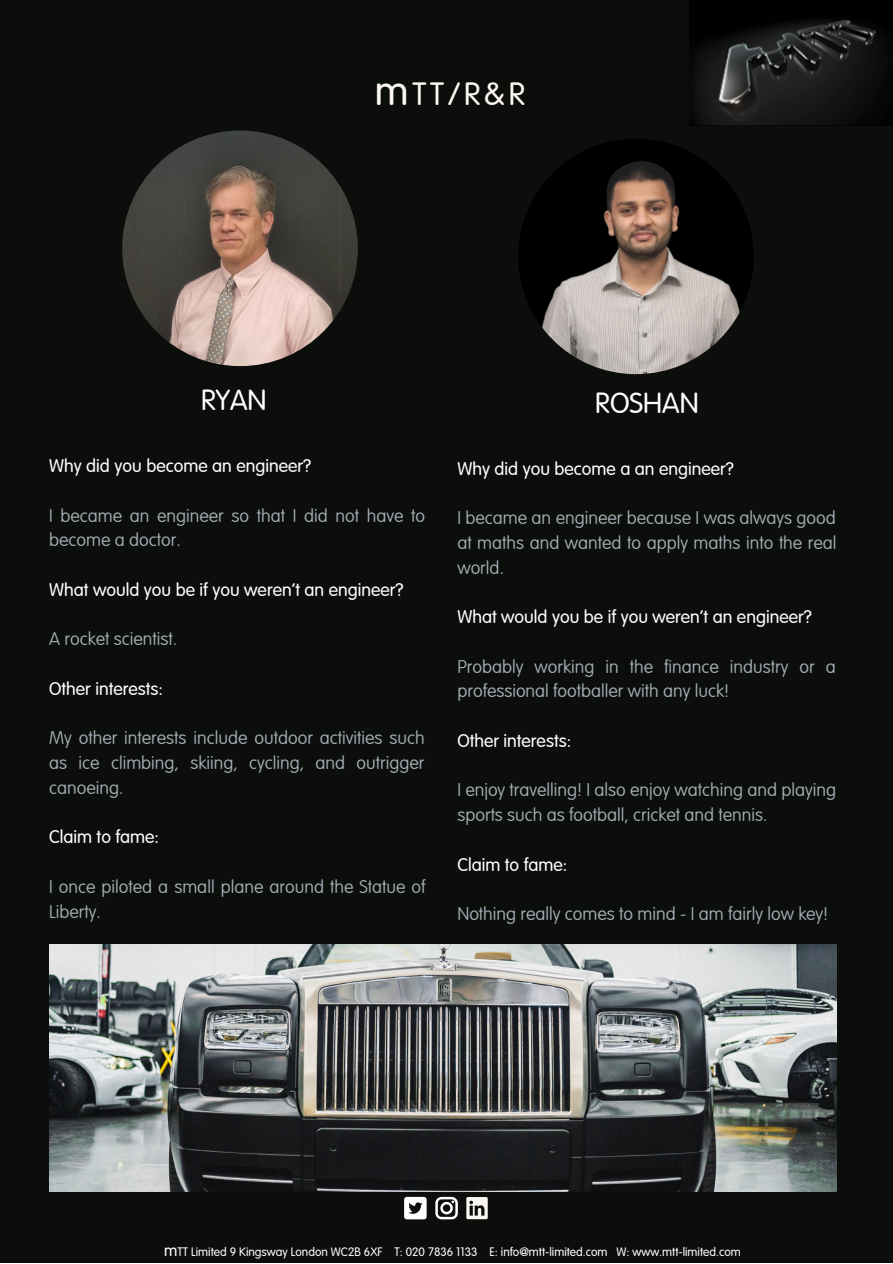
<style>
.page{position:relative;width:893px;height:1264px;background:#fff}
.page>*{position:absolute;margin:0;border:0;box-sizing:border-box;transform-origin:0 0}
.t1{font:31.5px "VAG Rounded LT Light";color:#fdf8f1}
.t2{font:28.5px "VAG Rounded LT Light";color:#fff}
.t3{font:18px/24.8px "VAG Rounded TH Thin";color:#a8b1b8}
.t4{font:18px "VAG Rounded LT Light";color:#fff}
.t5{font:12px "VAG Rounded LT Light";color:#fff}
.s1{font-size:40.5px}
.s2{font-size:16.05px}
</style>
<div class="page">
<div style="left:0;top:0;width:892px;height:1262px;background:#0c0e0c"></div>
<img style="left:122px;top:130px;width:236px;height:236px;border-radius:50%">
<img style="left:518px;top:138px;width:235px;height:236px;border-radius:50%">
<img style="left:689px;top:0;width:203px;height:126px">
<img style="left:49px;top:944px;width:787px;height:247px">
<svg style="left:466px;top:1197px;width:21px;height:22px"></svg>
<svg style="left:404px;top:1196px;width:22px;height:23px"></svg>
<svg style="left:435px;top:1196px;width:23px;height:23px"></svg>
<h1 class="t1" style="left:375px;top:76px;width:152px"><span class="s1">m</span>TT/R&amp;R</h1>
<h2 class="t2" style="left:201px;top:384px;width:67px">RYAN</h2>
<h2 class="t2" style="left:595px;top:386px;width:105px">ROSHAN</h2>
<p class="t4" style="left:49px;top:455px;width:263px">Why did you become an engineer?</p>
<p class="t3" style="left:49px;top:503px;width:377px">I became an engineer so that I did not have to become a doctor.</p>
<p class="t4" style="left:49px;top:579px;width:356px">What would you be if you weren’t an engineer?</p>
<p class="t3" style="left:49px;top:626px;width:129px">A rocket scientist.</p>
<p class="t4" style="left:49px;top:678px;width:115px">Other interests:</p>
<p class="t3" style="left:49px;top:725px;width:377px;text-align:justify">My other interests include outdoor activities such as ice climbing, skiing, cycling, and outrigger canoeing.</p>
<p class="t4" style="left:49px;top:826px;width:111px">Claim to fame:</p>
<p class="t3" style="left:49px;top:874px;width:378px">I once piloted a small plane around the Statue of<br>Liberty.</p>
<p class="t4" style="left:457px;top:458px;width:278px">Why did you become a an engineer?</p>
<p class="t3" style="left:457px;top:505px;width:380px;text-align:justify">I became an engineer because I was always good at maths and wanted to apply maths into the real world.</p>
<p class="t4" style="left:457px;top:606px;width:356px">What would you be if you weren’t an engineer?</p>
<p class="t3" style="left:457px;top:654px;width:380px">Probably working in the finance industry or a professional footballer with any luck!</p>
<p class="t4" style="left:457px;top:730px;width:115px">Other interests:</p>
<p class="t3" style="left:457px;top:777px;width:380px">I enjoy travelling! I also enjoy watching and playing sports such as football, cricket and tennis.</p>
<p class="t4" style="left:457px;top:854px;width:111px">Claim to fame:</p>
<p class="t3" style="left:457px;top:901px;width:372px">Nothing really comes to mind - I am fairly low key!</p>
<p class="t5" style="left:164px;top:1244px;width:578px"><span class="s2">m</span>TT Limited 9 Kingsway London WC2B 6XF T: 020 7836 1133 E: info@mtt-limited.com W: www.mtt-limited.com</p>
</div>
